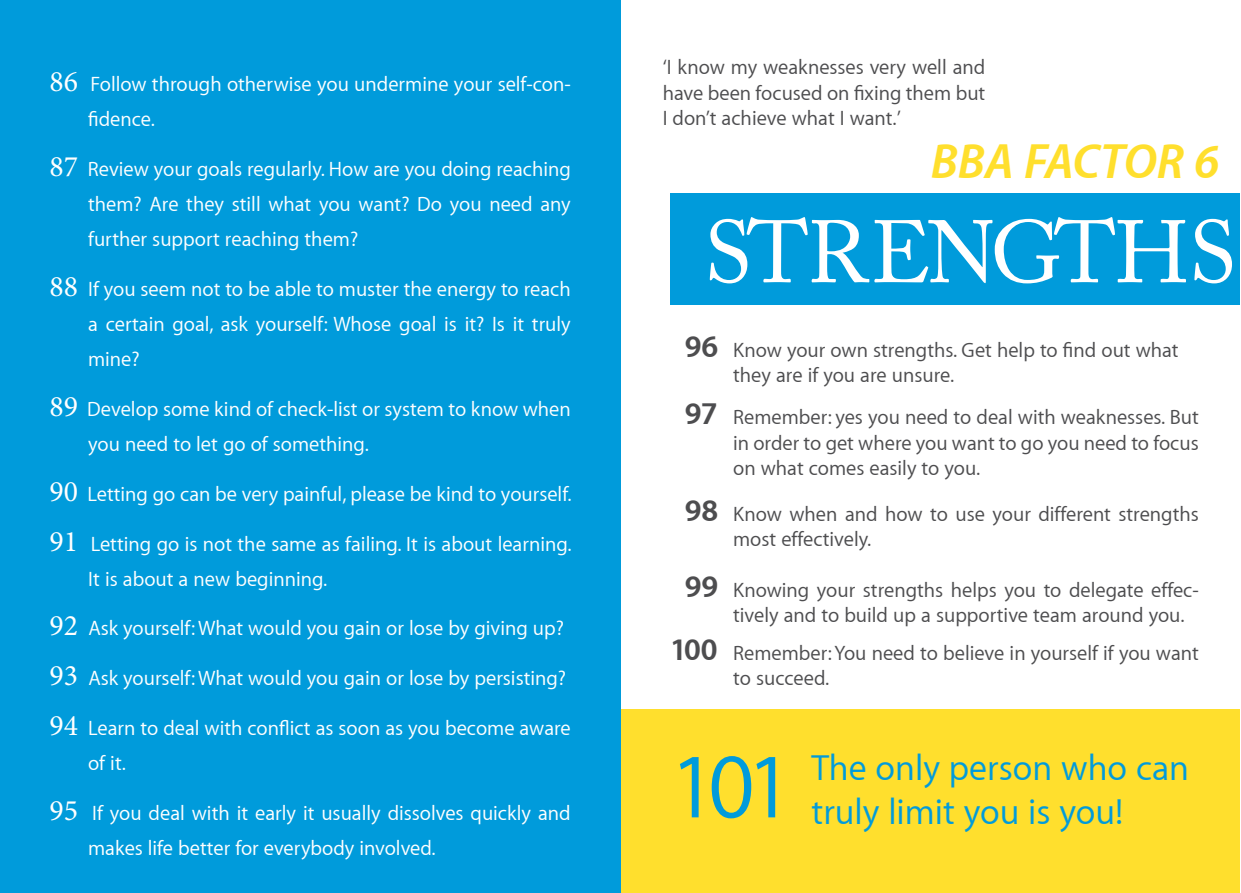
<style>
.page{position:relative;width:1241px;height:893px;background:#fff}
.page>*{position:absolute;margin:0;border:0;box-sizing:border-box;transform-origin:0 0}
.t1{font:92.75px "Myriad Apple Text";color:#009bdb}
.t2{font:87.5px "Adobe Caslon SCPFL";color:#fff}
.t3{font:italic 700 49px "Myriad Apple";color:#ffdf2d}
.t4{font:36.75px "Myriad Apple Text";color:#009bdb}
.t5{font:21px/35px "Myriad Apple Text";color:#fff}
.t6{font:21px/25.2px "Myriad Apple Text";color:#4d4d4f}
.s1{font-family:"Minion Pro";font-size:29.75px}
.s2{font-family:"Myriad Apple";font-weight:700;font-size:31.5px}
</style>
<div class="page">
<div style="left:620px;top:709px;width:619px;height:184px;background:#ffdf2d"></div>
<div style="left:0;top:0;width:620px;height:893px;background:#009bdb"></div>
<div style="left:670px;top:193px;width:569px;height:112px;background:#009bdb"></div>
<p class="t5" style="left:88px;top:68px;width:484px;text-indent:-39px"><span class="s1">86</span> Follow through otherwise you undermine your self-con&shy;fidence.</p>
<p class="t5" style="left:88px;top:152px;width:484px;text-align:justify;text-indent:-38px"><span class="s1">87</span> Review your goals regularly. How are you doing reaching them? Are they still what you want? Do you need any further support reaching them?</p>
<p class="t5" style="left:88px;top:272px;width:484px;text-align:justify;text-indent:-38px"><span class="s1">88</span> If you seem not to be able to muster the energy to reach a certain goal, ask yourself: Whose goal is it? Is it truly mine?</p>
<p class="t5" style="left:88px;top:392px;width:484px;text-indent:-38px"><span class="s1">89</span> Develop some kind of check-list or system to know when you need to let go of something.</p>
<p class="t5" style="left:50px;top:477px;width:523px"><span class="s1">90</span> Letting go can be very painful, please be kind to yourself.</p>
<p class="t5" style="left:88px;top:527px;width:485px;text-indent:-38px"><span class="s1">91</span> Letting go is not the same as failing. It is about learning.<br>It is about a new beginning.</p>
<p class="t5" style="left:50px;top:612px;width:516px"><span class="s1">92</span> Ask yourself: What would you gain or lose by giving up?</p>
<p class="t5" style="left:50px;top:662px;width:518px"><span class="s1">93</span> Ask yourself: What would you gain or lose by persisting?</p>
<p class="t5" style="left:88px;top:712px;width:484px;text-indent:-38px"><span class="s1">94</span> Learn to deal with conflict as soon as you become aware of it.</p>
<p class="t5" style="left:88px;top:796px;width:484px;text-indent:-38px"><span class="s1">95</span> If you deal with it early it usually dissolves quickly and makes life better for everybody involved.</p>
<p class="t6" style="left:662px;top:56px;width:324px;text-align:justify">‘I know my weaknesses very well and have been focused on fixing them but I don’t achieve what I want.’</p>
<h3 class="t3" style="left:930px;top:137px;width:290px">BBA FACTOR 6</h3>
<h2 class="t2" style="left:703px;top:201px;width:529px">STRENGTHS</h2>
<p class="t6" style="left:733px;top:339px;width:447px;text-indent:-48px"><span class="s2">96</span> Know your own strengths. Get help to find out what they are if you are unsure.</p>
<p class="t6" style="left:733px;top:406px;width:467px;text-align:justify;text-indent:-48px"><span class="s2">97</span> Remember: yes you need to deal with weaknesses. But in order to get where you want to go you need to focus on what comes easily to you.</p>
<p class="t6" style="left:733px;top:502px;width:467px;text-indent:-48px"><span class="s2">98</span> Know when and how to use your different strengths most effectively.</p>
<p class="t6" style="left:733px;top:578px;width:467px;text-indent:-48px"><span class="s2">99</span> Knowing your strengths helps you to delegate effec&shy;tively and to build up a supportive team around you.</p>
<p class="t6" style="left:733px;top:641px;width:467px;text-indent:-63px"><span class="s2">100</span> Remember: You need to believe in yourself if you want to succeed.</p>
<h1 class="t1" style="left:670px;top:741px;width:124px">101</h1>
<h3 class="t4" style="left:811px;top:750px;width:379px">The only person who can</h3>
<h3 class="t4" style="left:811px;top:794px;width:313px">truly limit you is you!</h3>
</div>
